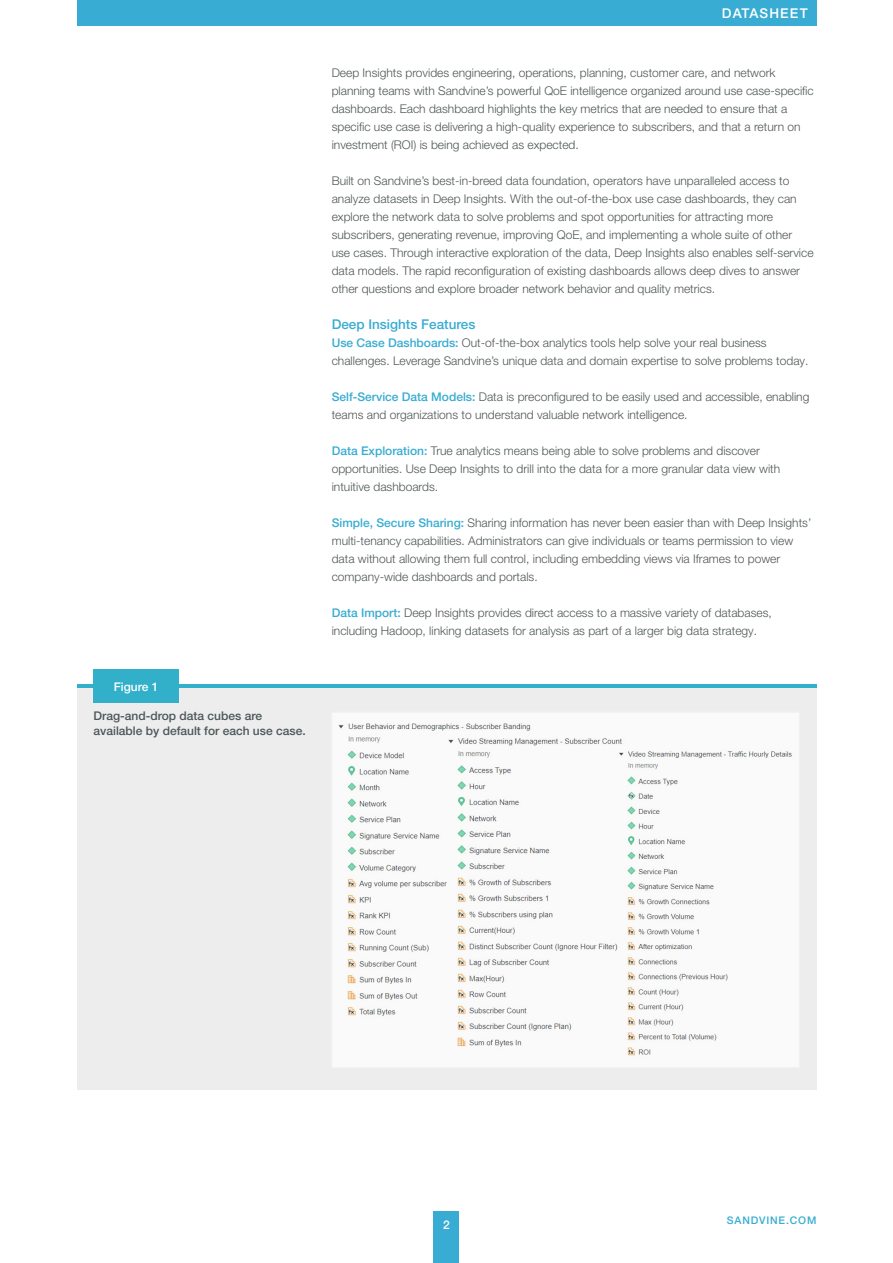
<style>
.page{position:relative;width:893px;height:1263px;background:#fff}
.page>*{position:absolute;margin:0;border:0;box-sizing:border-box;transform-origin:0 0}
.t1{font:500 13.5px "Helvetica Neue LT Pro";color:#38acd2}
.t2{font:500 13.5px "Helvetica Neue LT Pro";letter-spacing:.08em;color:#fff}
.t3{font:300 12px/18px "Helvetica Neue LT Pro";color:#505657}
.t4{font:500 12px/15px "Helvetica Neue LT Pro";color:#4c5759}
.t5{font:500 12px "Helvetica Neue LT Pro";color:#fff}
.t6{font:500 10.5px "Helvetica Neue LT Pro";letter-spacing:.08em;color:#38acd2}
.s1{font-weight:500;color:#38acd2}
</style>
<div class="page">
<div style="left:77px;top:0;width:739px;height:26px;background:#38acd2"></div>
<div style="left:434px;top:1212px;width:25px;height:51px;background:#38acd2"></div>
<hr style="left:77px;top:684px;width:739px;height:4px;background:#32afc9">
<div style="left:77px;top:688px;width:739px;height:402px;background:#ededed"></div>
<div style="left:94px;top:670px;width:85px;height:33px;background:#32afc9"></div>
<img style="left:334px;top:714px;width:463px;height:351px">
<div style="left:331px;top:711px;width:469px;height:357px;border:2px solid #f2f2f4"></div>
<p class="t5" style="left:114px;top:679px;width:46px">Figure 1</p>
<p class="t4" style="left:94px;top:708px;width:214px">Drag-and-drop data cubes are available by default for each use case.</p>
<p class="t2" style="left:722px;top:5px;width:87px">DATASHEET</p>
<p class="t3" style="left:332px;top:63px;width:484px">Deep Insights provides engineering, operations, planning, customer care, and network planning teams with Sandvine’s powerful QoE intelligence organized around use case-specific dashboards. Each dashboard highlights the key metrics that are needed to ensure that a specific use case is delivering a high-quality experience to subscribers, and that a return on investment (ROI) is being achieved as expected.</p>
<p class="t3" style="left:332px;top:171px;width:483px">Built on Sandvine’s best-in-breed data foundation, operators have unparalleled access to analyze datasets in Deep Insights. With the out-of-the-box use case dashboards, they can explore the network data to solve problems and spot opportunities for attracting more subscribers, generating revenue, improving QoE, and implementing a whole suite of other use cases. Through interactive exploration of the data, Deep Insights also enables self-service data models. The rapid reconfiguration of existing dashboards allows deep dives to answer other questions and explore broader network behavior and quality metrics.</p>
<p class="t1" style="left:332px;top:316px;width:145px">Deep Insights Features</p>
<p class="t3" style="left:332px;top:333px;width:478px"><span class="s1">Use Case Dashboards:</span> Out-of-the-box analytics tools help solve your real business challenges. Leverage Sandvine’s unique data and domain expertise to solve problems today.</p>
<p class="t3" style="left:332px;top:387px;width:479px"><span class="s1">Self-Service Data Models:</span> Data is preconfigured to be easily used and accessible, enabling teams and organizations to understand valuable network intelligence.</p>
<p class="t3" style="left:332px;top:441px;width:450px"><span class="s1">Data Exploration:</span> True analytics means being able to solve problems and discover opportunities. Use Deep Insights to drill into the data for a more granular data view with intuitive dashboards.</p>
<p class="t3" style="left:332px;top:513px;width:481px"><span class="s1">Simple, Secure Sharing:</span> Sharing information has never been easier than with Deep Insights’ multi-tenancy capabilities. Administrators can give individuals or teams permission to view data without allowing them full control, including embedding views via Iframes to power company-wide dashboards and portals.</p>
<p class="t3" style="left:332px;top:603px;width:442px"><span class="s1">Data Import:</span> Deep Insights provides direct access to a massive variety of databases, including Hadoop, linking datasets for analysis as part of a larger big data strategy.</p>
<p class="t5" style="left:443px;top:1217px;width:8px">2</p>
<p class="t6" style="left:727px;top:1214px;width:91px">SANDVINE.COM</p>
</div>
